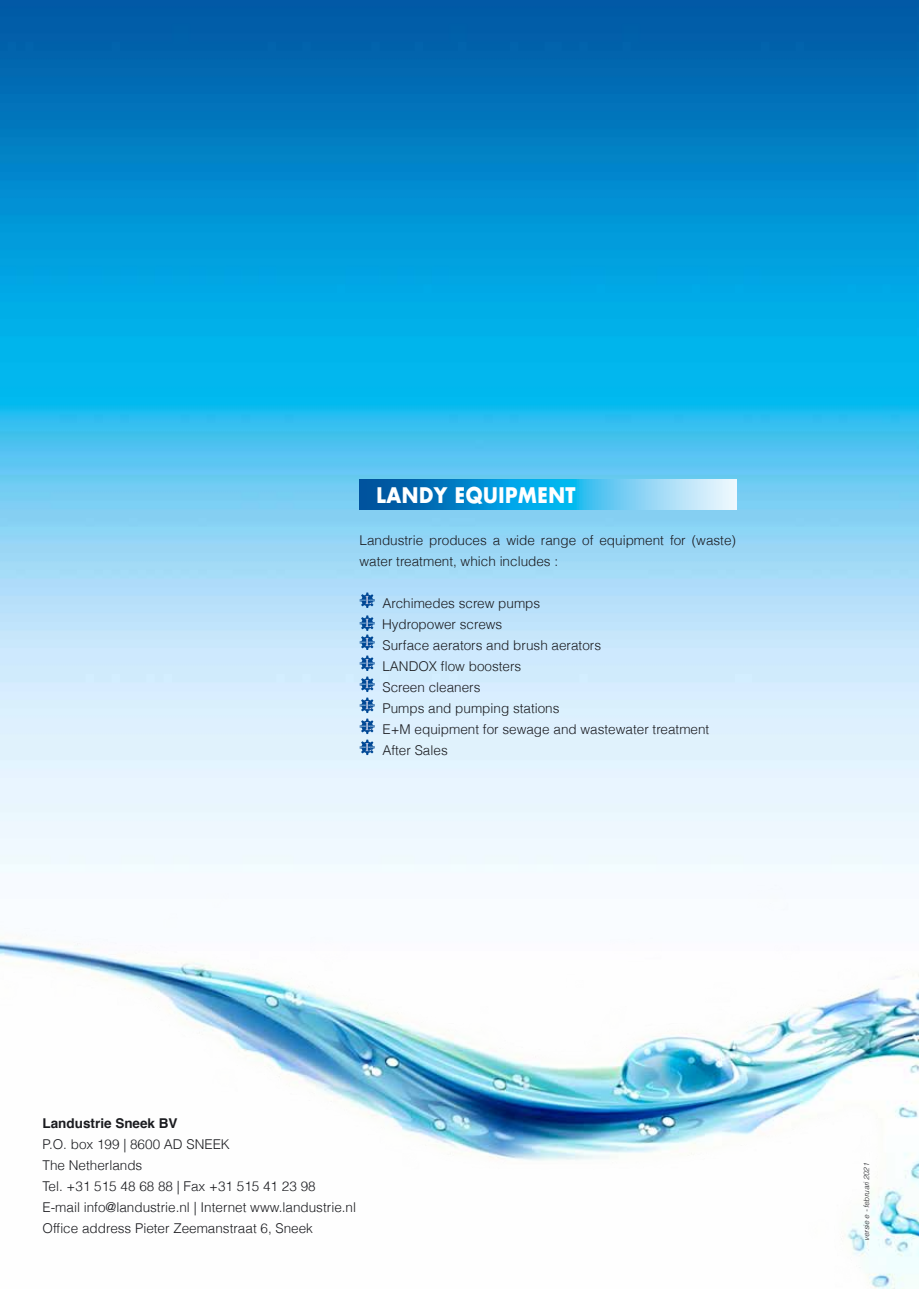
<style>
.page{position:relative;width:919px;height:1289px;background:#fff}
.page>*{position:absolute;margin:0;border:0;box-sizing:border-box;transform-origin:0 0}
.t1{font:700 21px "Futura LT";letter-spacing:.03em;color:#fff;scale:.9 1}
.t2{font:300 13.5px/21px "Helvetica";color:#1b1c20}
.t3{font:700 13.5px "Helvetica";color:#1b1c20}
.t4{font:italic 300 7.5px "Helvetica LT";color:#1b1c20}
</style>
<div class="page">
<img style="left:0;top:0;width:918px;height:757px">
<img style="left:0;top:757px;width:918px;height:531px">
<svg style="left:359px;top:480px;width:377px;height:29px;background:#3fa9dc"></svg>
<svg style="left:359px;top:592px;width:16px;height:16px"></svg>
<svg style="left:359px;top:615px;width:16px;height:140px;background:#87afd6"></svg>
<h1 class="t1" style="left:376px;top:481px;width:223px">LANDY EQUIPMENT</h1>
<p class="t2" style="left:359px;top:529px;width:378px">Landustrie produces a wide range of equipment for (waste) water treatment, which includes :</p>
<p class="t2" style="left:382px;top:592px;width:329px">Archimedes screw pumps<br>Hydropower screws<br>Surface aerators and brush aerators<br>LANDOX flow boosters<br>Screen cleaners<br>Pumps and pumping stations<br>E+M equipment for sewage and wastewater treatment<br>After Sales</p>
<p class="t3" style="left:43px;top:1112px;width:137px">Landustrie Sneek BV</p>
<p class="t2" style="left:43px;top:1132px;width:315px">P.O. box 199 | 8600 AD SNEEK<br>The Netherlands<br>Tel. +31 515 48 68 88 | Fax +31 515 41 23 98<br>E-mail info@landustrie.nl | Internet www.landustrie.nl Office address Pieter Zeemanstraat 6, Sneek</p>
<p class="t4" style="left:861px;top:1240px;width:79px;rotate:-90deg">versie e - februari 2021</p>
</div>
